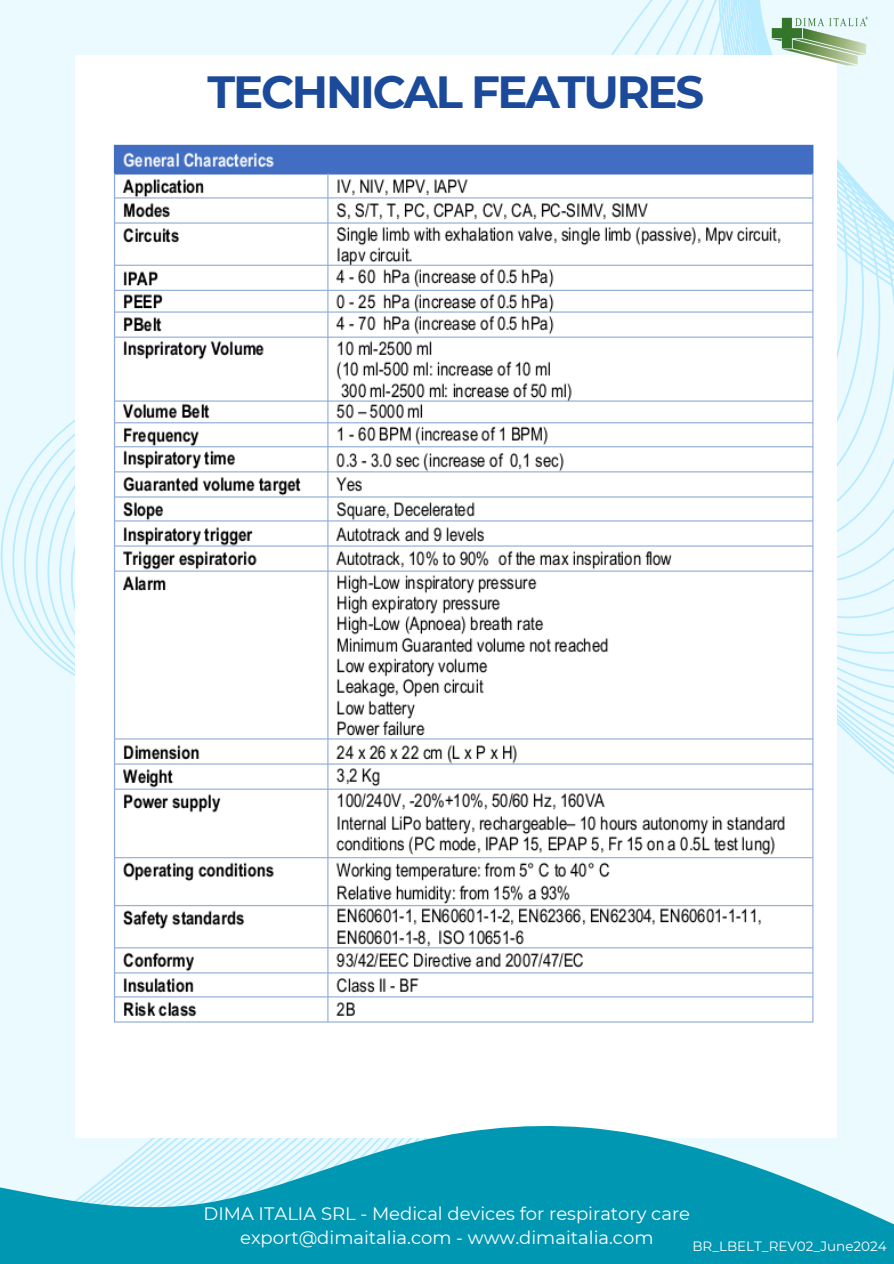
<style>
.page{position:relative;width:894px;height:1264px;background:#fff}
.page>*{position:absolute;margin:0;border:0;box-sizing:border-box;transform-origin:0 0}
.t1{font:700 45px "Montserrat";letter-spacing:-.05em;color:#1b4a9b}
.t2{font:18px/24.8px "Montserrat";color:#fff;text-align:center}
.t3{font:13.5px "Montserrat";color:#fff}
</style>
<div class="page">
<img style="left:0;top:0;width:893px;height:1122px">
<div style="left:75px;top:55px;width:761px;height:1082px;background:#fff"></div>
<img style="left:771px;top:15px;width:98px;height:51px">
<svg style="left:0;top:1122px;width:893px;height:141px;fill:#0097b2"></svg>
<img style="left:113px;top:144px;width:701px;height:879px">
<p class="t1" style="left:207px;top:65px;width:498px">TECHNICAL FEATURES</p>
<p class="t2" style="left:203px;top:1200px;width:488px">DIMA ITALIA SRL - Medical devices for respiratory care export@dimaitalia.com - www.dimaitalia.com</p>
<h2 class="t3" style="left:692px;top:1237px;width:196px">BR_LBELT_REV02_June2024</h2>
</div>
